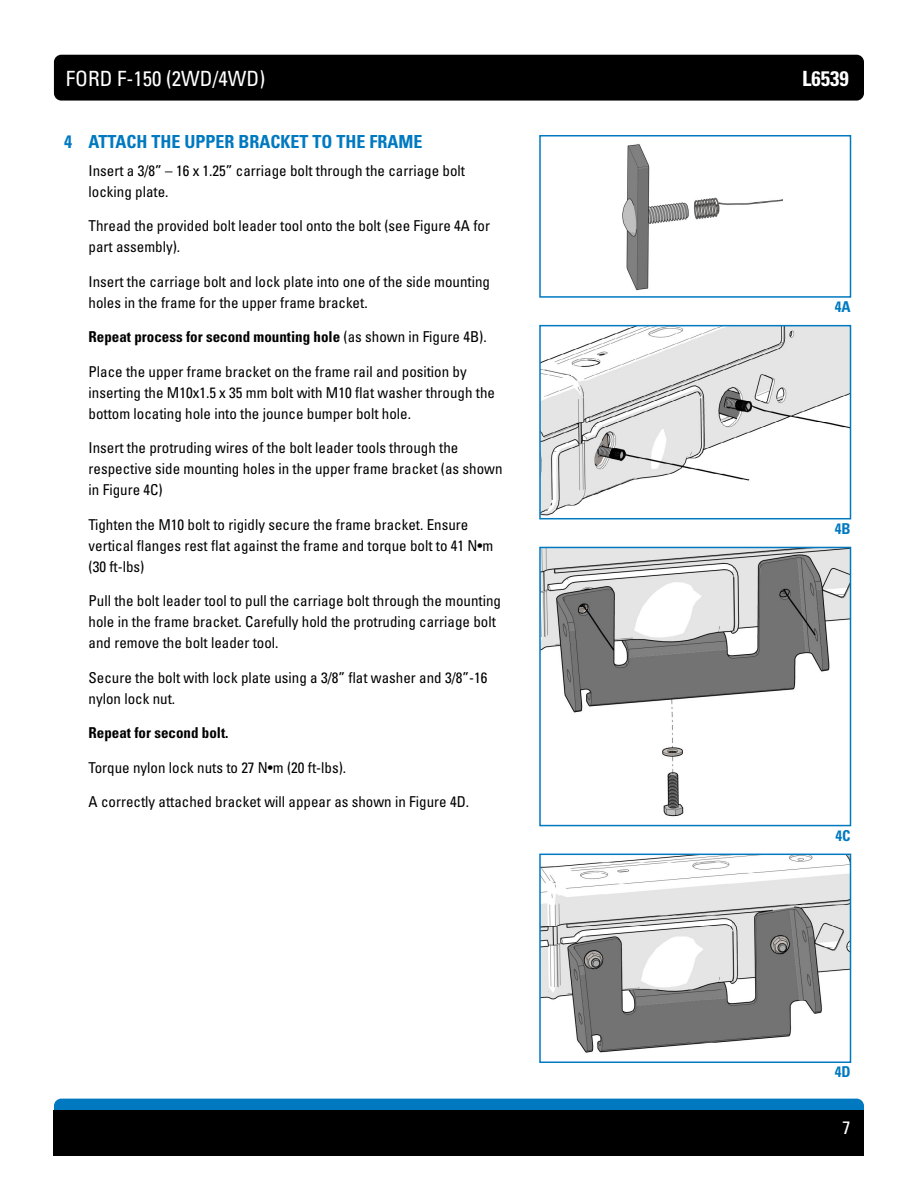
<style>
.page{position:relative;width:918px;height:1188px;background:#fff}
.page>*{position:absolute;margin:0;border:0;box-sizing:border-box;transform-origin:0 0}
.t1{font:condensed 21px "Univers LT Std";color:#fff}
.t2{font:700 condensed 21px "Univers LT Std";color:#fff}
.t3{font:700 condensed 18px "Univers LT Std";color:#0079c1}
.t4{font:condensed 18px "Univers LT Std";color:#fff}
.t5{font:condensed 15px/21px "Univers LT Std";color:#000}
.t6{font:700 condensed 15px "Univers LT Std";color:#000}
.t7{font:700 condensed 15px "Univers LT Std";color:#0079c1}
.s1{font-weight:400}
</style>
<div class="page">
<div style="left:54px;top:55px;width:810px;height:46px;background:#000;border-radius:7px"></div>
<div style="left:54px;top:1099px;width:810px;height:45px;background:#0079c1;border-radius:7px"></div>
<div style="left:54px;top:1110px;width:810px;height:46px;background:#000"></div>
<img style="left:542px;top:328px;width:306px;height:188px">
<div style="left:539px;top:325px;width:312px;height:194px;border:2px solid #0079c1"></div>
<img style="left:542px;top:550px;width:306px;height:267px">
<div style="left:539px;top:547px;width:312px;height:279px;border:2px solid #0079c1"></div>
<img style="left:542px;top:857px;width:306px;height:196px">
<div style="left:539px;top:854px;width:312px;height:209px;border:2px solid #0079c1"></div>
<img style="left:622px;top:144px;width:161px;height:147px">
<div style="left:539px;top:135px;width:312px;height:163px;border:2px solid #0079c1"></div>
<h1 class="t1" style="left:66px;top:65px;width:201px">FORD F-150 (2WD/4WD)</h1>
<h1 class="t2" style="left:802px;top:65px;width:48px">L6539</h1>
<p class="t3" style="left:64px;top:131px;width:360px">4 ATTACH THE UPPER BRACKET TO THE FRAME</p>
<p class="t5" style="left:89px;top:160px;width:378px">Insert a 3/8” – 16 x 1.25” carriage bolt through the carriage bolt locking plate.</p>
<p class="t5" style="left:89px;top:215px;width:403px">Thread the provided bolt leader tool onto the bolt (see Figure 4A for part assembly).</p>
<p class="t5" style="left:89px;top:271px;width:403px">Insert the carriage bolt and lock plate into one of the side mounting holes in the frame for the upper frame bracket.</p>
<p class="t6" style="left:89px;top:328px;width:400px">Repeat process for second mounting hole <span class="s1">(as shown in Figure 4B).</span></p>
<p class="t5" style="left:89px;top:361px;width:408px">Place the upper frame bracket on the frame rail and position by inserting the M10x1.5 x 35 mm bolt with M10 flat washer through the bottom locating hole into the jounce bumper bolt hole.</p>
<p class="t5" style="left:89px;top:437px;width:416px">Insert the protruding wires of the bolt leader tools through the respective side mounting holes in the upper frame bracket (as shown in Figure 4C)</p>
<p class="t5" style="left:89px;top:514px;width:406px">Tighten the M10 bolt to rigidly secure the frame bracket. Ensure vertical flanges rest flat against the frame and torque bolt to 41 N•m (30 ft-lbs)</p>
<p class="t5" style="left:89px;top:590px;width:414px">Pull the bolt leader tool to pull the carriage bolt through the mounting hole in the frame bracket. Carefully hold the protruding carriage bolt and remove the bolt leader tool.</p>
<p class="t5" style="left:89px;top:667px;width:401px">Secure the bolt with lock plate using a 3/8” flat washer and 3/8”-16 nylon lock nut.</p>
<p class="t6" style="left:89px;top:724px;width:141px">Repeat for second bolt.</p>
<p class="t5" style="left:89px;top:757px;width:259px">Torque nylon lock nuts to 27 N•m (20 ft-lbs).</p>
<p class="t5" style="left:89px;top:791px;width:382px">A correctly attached bracket will appear as shown in Figure 4D.</p>
<p class="t7" style="left:835px;top:298px;width:17px">4A</p>
<p class="t7" style="left:835px;top:519px;width:17px">4B</p>
<p class="t7" style="left:836px;top:826px;width:16px">4C</p>
<p class="t7" style="left:835px;top:1063px;width:17px">4D</p>
<p class="t4" style="left:843px;top:1116px;width:9px">7</p>
</div>
